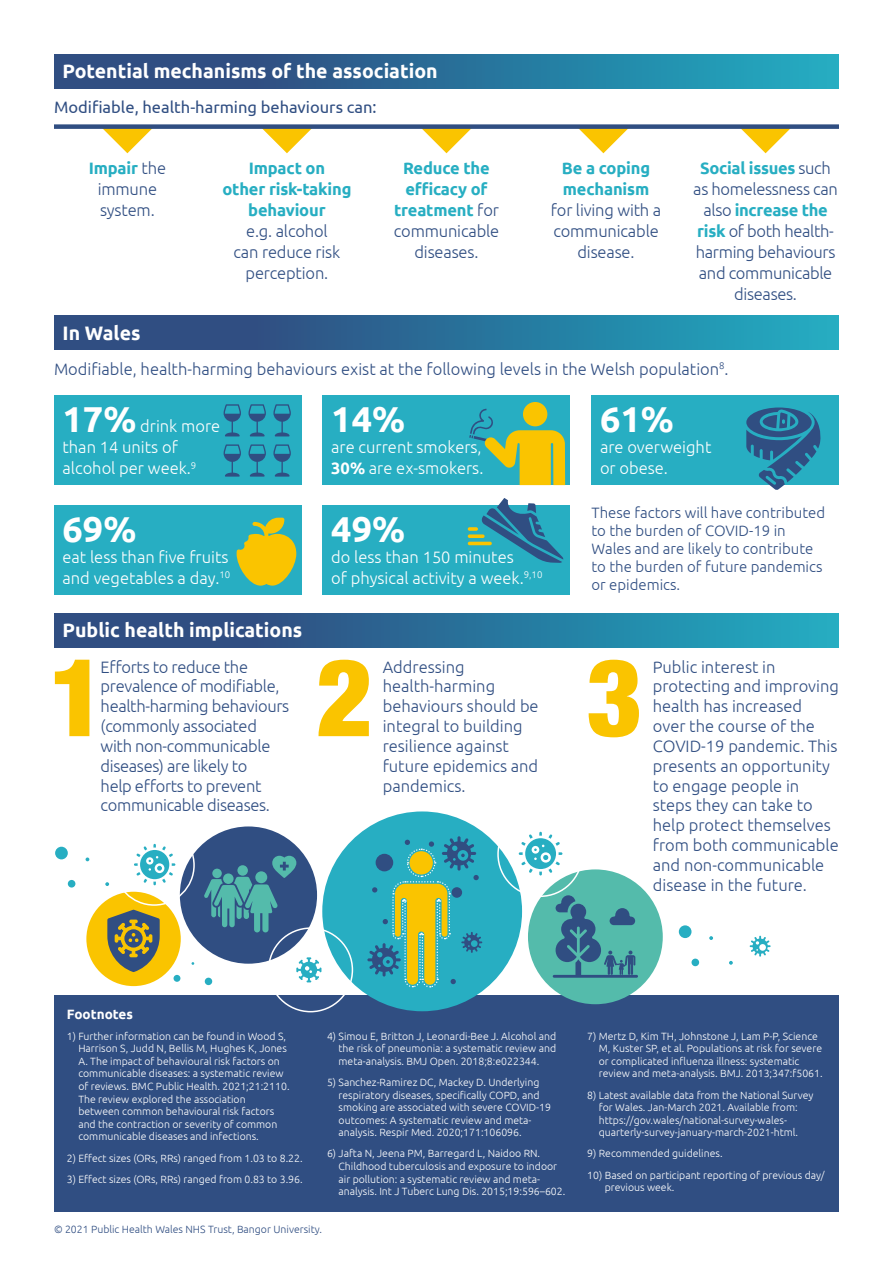
<style>
.page{position:relative;width:893px;height:1263px;background:#fff}
.page>*{position:absolute;margin:0;border:0;box-sizing:border-box;transform-origin:0 0}
.t1{font:900 condensed 108px "Helvetica Neue";color:#fac400}
.t2{font:700 36px "Ubuntu";color:#fff}
.t3{font:700 19.5px "Ubuntu";color:#fff}
.t4{font:300 16.5px/19.8px "Ubuntu";color:#304e82;text-align:center}
.t5{font:300 16.5px/19.8px "Ubuntu";letter-spacing:-.02em;color:#304e82;text-align:center}
.t6{font:300 16.5px/21px "Ubuntu";color:#fff}
.t7{font:700 16.5px/21px "Ubuntu";letter-spacing:-.01em;color:#27aec2;text-align:center}
.t8{font:16.5px "Ubuntu";color:#304e82}
.t9{font:300 15px/18px "Ubuntu";color:#304e82}
.t10{font:700 13.5px "Ubuntu";color:#fff}
.t11{font:300 10.5px/12.6px "Ubuntu";color:#fff}
.t12{font:300 10.5px "Ubuntu";color:#304e82}
.s1{font-weight:700;color:#27aec2}
.s2{font-weight:300;color:#304e82}
.s3{font-weight:700;font-size:36px}
.s4{font-weight:700}
</style>
<div class="page">
<div style="left:54px;top:995px;width:785px;height:217px;background:#304e82"></div>
<svg style="left:54px;top:613px;width:785px;height:34px;background:#29729a"></svg>
<svg style="left:54px;top:54px;width:785px;height:34px;background:#29729a"></svg>
<svg style="left:103px;top:129px;width:49px;height:24px"></svg>
<svg style="left:262px;top:129px;width:49px;height:24px"></svg>
<svg style="left:422px;top:129px;width:49px;height:24px"></svg>
<svg style="left:579px;top:129px;width:49px;height:24px"></svg>
<svg style="left:741px;top:129px;width:49px;height:24px"></svg>
<div style="left:54px;top:124px;width:785px;height:5px;background:#304e82"></div>
<svg style="left:54px;top:316px;width:785px;height:34px;background:#29729a"></svg>
<div style="left:54px;top:396px;width:247px;height:89px;background:#27aec2"></div>
<div style="left:323px;top:396px;width:247px;height:89px;background:#27aec2"></div>
<div style="left:591px;top:396px;width:248px;height:89px;background:#27aec2"></div>
<div style="left:54px;top:505px;width:247px;height:90px;background:#27aec2"></div>
<div style="left:323px;top:505px;width:247px;height:90px;background:#27aec2"></div>
<svg style="left:224px;top:404px;width:17px;height:32px"></svg>
<svg style="left:248px;top:404px;width:18px;height:32px"></svg>
<svg style="left:273px;top:404px;width:18px;height:32px"></svg>
<svg style="left:224px;top:444px;width:17px;height:33px"></svg>
<svg style="left:248px;top:444px;width:18px;height:33px"></svg>
<svg style="left:273px;top:444px;width:18px;height:33px"></svg>
<div style="left:523px;top:402px;width:24px;height:24px;background:#fac400;border-radius:50%"></div>
<svg style="left:469px;top:408px;width:96px;height:77px"></svg>
<svg style="left:746px;top:407px;width:75px;height:83px"></svg>
<svg style="left:237px;top:518px;width:59px;height:68px"></svg>
<svg style="left:481px;top:498px;width:82px;height:65px"></svg>
<svg style="left:468px;top:527px;width:10px;height:4px"></svg>
<svg style="left:468px;top:534px;width:17px;height:4px"></svg>
<hr style="left:468px;top:542px;width:24px;height:3px;background:#fac400;border-radius:2px">
<div style="left:86px;top:892px;width:95px;height:94px;background:#fac400;border-radius:50%"></div>
<div style="left:679px;top:925px;width:12px;height:13px;background:#27aec2;border-radius:50%"></div>
<svg style="left:709px;top:936px;width:4px;height:4px"></svg>
<div style="left:691px;top:958px;width:8px;height:8px;background:#27aec2;border-radius:50%"></div>
<svg style="left:729px;top:961px;width:4px;height:4px"></svg>
<svg style="left:750px;top:936px;width:21px;height:21px"></svg>
<div style="left:180px;top:826px;width:137px;height:138px;background:#304e82;border-radius:50%"></div>
<svg style="left:204px;top:856px;width:92px;height:76px"></svg>
<div style="left:322px;top:811px;width:200px;height:200px;background:#27aec2;border-radius:50%"></div>
<svg style="left:134px;top:844px;width:41px;height:41px"></svg>
<div style="left:114px;top:824px;width:81px;height:82px;border:2px solid #fff;border-radius:50%"></div>
<div style="left:205px;top:978px;width:7px;height:7px;background:#27aec2;border-radius:50%"></div>
<div style="left:174px;top:975px;width:6px;height:7px;background:#27aec2;border-radius:50%"></div>
<div style="left:55px;top:847px;width:13px;height:12px;background:#27aec2;border-radius:50%"></div>
<svg style="left:86px;top:857px;width:3px;height:4px"></svg>
<div style="left:68px;top:880px;width:7px;height:7px;background:#27aec2;border-radius:50%"></div>
<svg style="left:105px;top:882px;width:4px;height:4px"></svg>
<svg style="left:367px;top:836px;width:115px;height:152px"></svg>
<div style="left:528px;top:869px;width:135px;height:135px;background:#54bbab;border-radius:50%"></div>
<svg style="left:553px;top:895px;width:85px;height:83px"></svg>
<div style="left:268px;top:927px;width:85px;height:85px;border:2px solid #fff;border-radius:50%"></div>
<svg style="left:296px;top:957px;width:25px;height:25px"></svg>
<svg style="left:519px;top:832px;width:43px;height:43px"></svg>
<div style="left:497px;top:811px;width:86px;height:86px;border:2px solid #fff;border-radius:50%"></div>
<svg style="left:107px;top:910px;width:53px;height:62px"></svg>
<h3 class="t3" style="left:63px;top:59px;width:377px">Potential mechanisms of the association</h3>
<h3 class="t8" style="left:54px;top:97px;width:324px">Modifiable, health-harming behaviours can:</h3>
<h3 class="t4" style="left:89px;top:157px;width:79px;line-height:21px"><span class="s1">Impair</span> the immune system.</h3>
<h3 class="t7" style="left:222px;top:157px;width:131px">Impact on<br>other risk-taking behaviour</h3>
<h3 class="t4" style="left:234px;top:220px;width:108px;line-height:21px">e.g. alcohol can reduce risk perception.</h3>
<h3 class="t7" style="left:394px;top:157px;width:107px">Reduce the efficacy of treatment <span class="s2">for communicable diseases.</span></h3>
<h3 class="t7" style="left:562px;top:157px;width:90px;text-align:left">Be a coping mechanism</h3>
<h3 class="t4" style="left:551px;top:199px;width:112px;line-height:21px">for living with a communicable disease.</h3>
<h3 class="t5" style="left:693px;top:157px;width:146px;line-height:21px"><span class="s1">Social issues</span> such as homelessness can also <span class="s1">increase the risk</span> of both health&shy;harming behaviours and communicable diseases.</h3>
<h3 class="t3" style="left:63px;top:321px;width:80px">In Wales</h3>
<h3 class="t4" style="left:54px;top:358px;width:676px">Modifiable, health-harming behaviours exist at the following levels in the Welsh population<sup>8</sup>.</h3>
<h3 class="t6" style="left:63px;top:415px;width:159px"><span class="s3">17%</span> drink more than 14 units of alcohol per week.<sup>9</sup></h3>
<h2 class="t2" style="left:331px;top:398px;width:75px">14%</h2>
<h2 class="t2" style="left:600px;top:398px;width:75px">61%</h2>
<h3 class="t6" style="left:600px;top:436px;width:113px">are overweight or obese.</h3>
<h3 class="t6" style="left:331px;top:436px;width:154px">are current smokers,<br><span class="s4">30%</span> are ex-smokers.</h3>
<h2 class="t2" style="left:63px;top:507px;width:75px">69%</h2>
<h3 class="t6" style="left:63px;top:546px;width:169px">eat less than five fruits and vegetables a day.<sup>10</sup></h3>
<h3 class="t3" style="left:63px;top:618px;width:241px">Public health implications</h3>
<h2 class="t2" style="left:331px;top:507px;width:75px">49%</h2>
<h3 class="t6" style="left:331px;top:546px;width:213px">do less than 150 minutes<br>of physical activity a week.<sup>9,10</sup></h3>
<h3 class="t9" style="left:591px;top:503px;width:235px">These factors will have contributed to the burden of COVID-19 in<br>Wales and are likely to contribute to the burden of future pandemics or epidemics.</h3>
<h1 class="t1" style="left:50px;top:609px;width:58px">1</h1>
<h3 class="t5" style="left:101px;top:656px;width:190px;text-align:left">Efforts to reduce the prevalence of modifiable, health-harming behaviours (commonly associated with non-communicable diseases) are likely to<br>help efforts to prevent communicable diseases.</h3>
<h1 class="t1" style="left:316px;top:609px;width:58px">2</h1>
<h3 class="t4" style="left:383px;top:656px;width:157px;text-align:left">Addressing health-harming behaviours should be integral to building resilience against future epidemics and pandemics.</h3>
<h1 class="t1" style="left:587px;top:609px;width:58px">3</h1>
<p class="t4" style="left:653px;top:656px;width:188px;text-align:left">Public interest in protecting and improving health has increased over the course of the<br>COVID-19 pandemic. This presents an opportunity to engage people in steps they can take to help protect themselves from both communicable and non-communicable disease in the future.</p>
<p class="t10" style="left:67px;top:1005px;width:68px">Footnotes</p>
<p class="t11" style="left:78px;top:1029px;width:213px;text-indent:-12px">1) Further information can be found in Wood S, Harrison S, Judd N, Bellis M, Hughes K, Jones A. The impact of behavioural risk factors on communicable diseases: a systematic review of reviews. BMC Public Health. 2021;21:2110.<br>The review explored the association between common behavioural risk factors and the contraction or severity of common communicable diseases and infections.</p>
<p class="t11" style="left:67px;top:1151px;width:237px">2) Effect sizes (ORs, RRs) ranged from 1.03 to 8.22.</p>
<p class="t11" style="left:67px;top:1172px;width:237px">3) Effect sizes (ORs, RRs) ranged from 0.83 to 3.96.</p>
<p class="t11" style="left:339px;top:1029px;width:219px;text-align:justify;text-indent:-12px">4) Simou E, Britton J, Leonardi-Bee J. Alcohol and the risk of pneumonia: a systematic review and meta-analysis. BMJ Open. 2018;8:e022344.</p>
<p class="t11" style="left:339px;top:1076px;width:214px;text-indent:-12px">5) Sanchez-Ramirez DC, Mackey D. Underlying respiratory diseases, specifically COPD, and smoking are associated with severe COVID-19 outcomes: A systematic review and meta&shy;analysis. Respir Med. 2020;171:106096.</p>
<p class="t11" style="left:339px;top:1147px;width:228px;text-indent:-12px">6) Jafta N, Jeena PM, Barregard L, Naidoo RN.<br>Childhood tuberculosis and exposure to indoor air pollution: a systematic review and meta&shy;analysis. Int J Tuberc Lung Dis. 2015;19:596–602.</p>
<p class="t12" style="left:54px;top:1223px;width:270px">© 2021 Public Health Wales NHS Trust, Bangor University.</p>
<p class="t11" style="left:599px;top:1029px;width:225px;text-indent:-12px">7) Mertz D, Kim TH, Johnstone J, Lam P-P, Science M, Kuster SP, et al. Populations at risk for severe or complicated influenza illness: systematic review and meta-analysis. BMJ. 2013;347:f5061.</p>
<p class="t11" style="left:599px;top:1088px;width:216px;text-indent:-12px">8) Latest available data from the National Survey for Wales. Jan-March 2021. Available from: https://gov.wales/national-survey-wales&shy;quarterly-survey-january-march-2021-html.</p>
<p class="t11" style="left:587px;top:1147px;width:137px">9) Recommended guidelines.</p>
<p class="t11" style="left:605px;top:1168px;width:221px;text-indent:-17px">10) Based on participant reporting of previous day/ previous week.</p>
</div>
